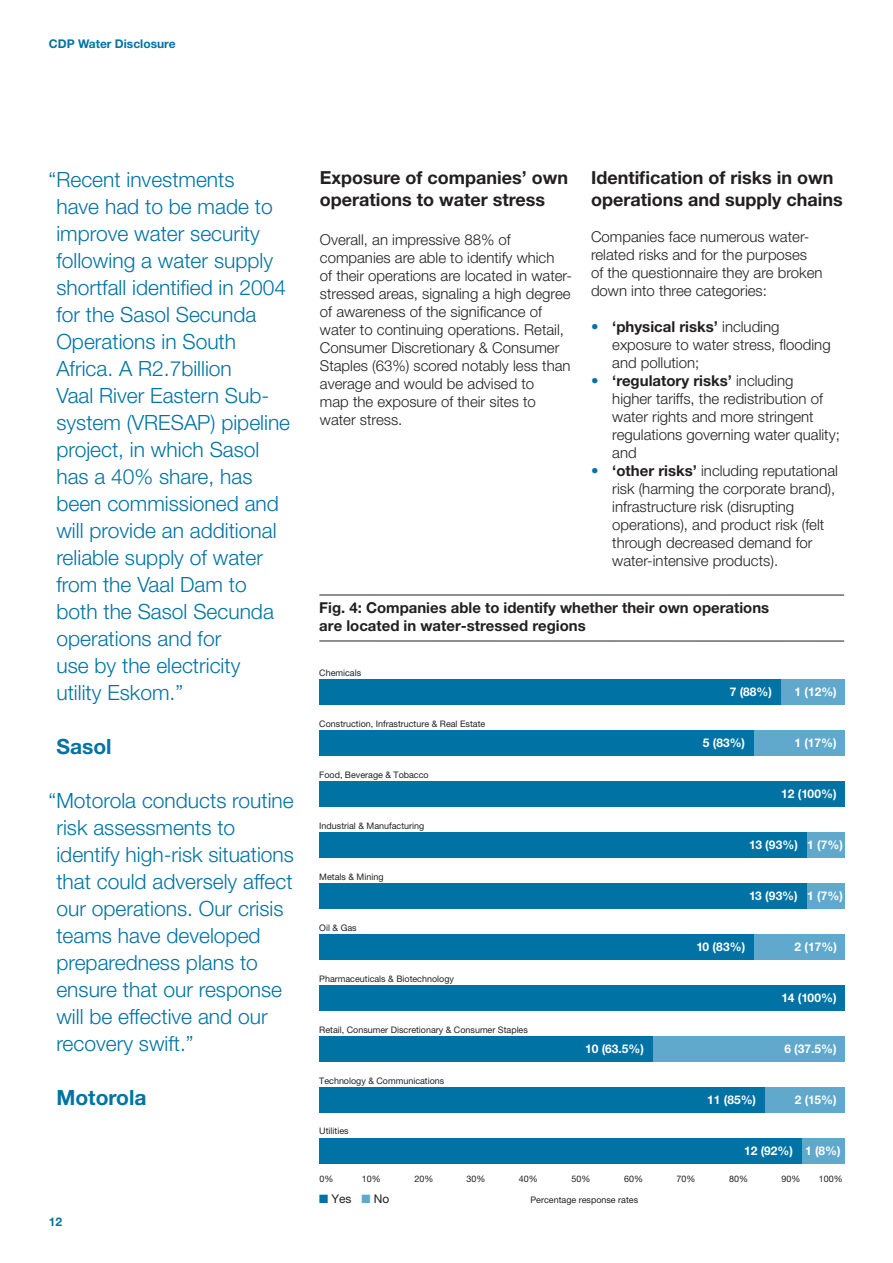
<style>
.page{position:relative;width:893px;height:1263px;background:#fff}
.page>*{position:absolute;margin:0;border:0;box-sizing:border-box;transform-origin:0 0}
.t1{font:300 21px/27px "Helvetica Neue";color:#0073a4}
.t2{font:700 21px "Helvetica Neue";color:#0073a4}
.t3{font:700 18px/21.6px "Helvetica Neue";color:#231f20}
.t4{font:300 15px/18px "Helvetica Neue";color:#231f20}
.t5{font:700 15px/18px "Helvetica Neue";color:#231f20}
.t6{font:700 12px "Helvetica Neue";color:#fff}
.t7{font:700 12px "Helvetica Neue";color:#0073a4}
.t8{font:12px "Helvetica Neue";color:#231f20}
.t9{font:9px "Helvetica Neue";color:#231f20}
.s1{color:#0073a4}
.s2{font-weight:700}
.s3{color:#60a9cc}
</style>
<div class="page">
<div style="left:319px;top:985px;width:526px;height:26px;background:#0073a4"></div>
<div style="left:319px;top:781px;width:526px;height:26px;background:#0073a4"></div>
<div style="left:401px;top:832px;width:444px;height:26px;background:#60a9cc"></div>
<div style="left:429px;top:883px;width:416px;height:26px;background:#60a9cc"></div>
<div style="left:535px;top:679px;width:310px;height:26px;background:#60a9cc"></div>
<div style="left:552px;top:730px;width:293px;height:26px;background:#60a9cc"></div>
<div style="left:413px;top:934px;width:432px;height:26px;background:#60a9cc"></div>
<div style="left:381px;top:1036px;width:464px;height:26px;background:#60a9cc"></div>
<div style="left:557px;top:1087px;width:288px;height:25px;background:#60a9cc"></div>
<div style="left:639px;top:1138px;width:206px;height:25px;background:#60a9cc"></div>
<hr style="left:319px;top:595px;width:525px;height:1px;background:#231f20">
<hr style="left:319px;top:641px;width:525px;height:1px;background:#231f20">
<div style="left:319px;top:679px;width:461px;height:26px;background:#0073a4"></div>
<div style="left:319px;top:832px;width:487px;height:26px;background:#0073a4"></div>
<div style="left:319px;top:934px;width:435px;height:26px;background:#0073a4"></div>
<div style="left:319px;top:1036px;width:333px;height:26px;background:#0073a4"></div>
<div style="left:319px;top:883px;width:487px;height:26px;background:#0073a4"></div>
<div style="left:319px;top:730px;width:435px;height:26px;background:#0073a4"></div>
<div style="left:319px;top:1087px;width:445px;height:25px;background:#0073a4"></div>
<div style="left:319px;top:1138px;width:482px;height:25px;background:#0073a4"></div>
<p class="t7" style="left:49px;top:36px;width:128px">CDP Water Disclosure</p>
<p class="t1" style="left:56px;top:165px;width:235px;text-indent:-8px">“Recent investments<br>have had to be made to improve water security following a water supply shortfall identified in 2004 for the Sasol Secunda<br>Operations in South<br>Africa. A R2.7billion<br>Vaal River Eastern Sub&shy;system (VRESAP) pipeline project, in which Sasol has a 40% share, has been commissioned and will provide an additional reliable supply of water from the Vaal Dam to both the Sasol Secunda operations and for<br>use by the electricity utility Eskom.”</p>
<h1 class="t2" style="left:56px;top:733px;width:57px">Sasol</h1>
<p class="t1" style="left:56px;top:786px;width:239px;text-indent:-8px">“Motorola conducts routine risk assessments to identify high-risk situations that could adversely affect our operations. Our crisis teams have developed preparedness plans to ensure that our response will be effective and our recovery swift.”</p>
<h1 class="t2" style="left:56px;top:1084px;width:92px">Motorola</h1>
<p class="t7" style="left:49px;top:1214px;width:15px">12</p>
<p class="t3" style="left:320px;top:167px;width:250px">Exposure of companies’ own operations to water stress</p>
<p class="t4" style="left:320px;top:231px;width:254px">Overall, an impressive 88% of companies are able to identify which<br>of their operations are located in water&shy;stressed areas, signaling a high degree of awareness of the significance of water to continuing operations. Retail, Consumer Discretionary &amp; Consumer Staples (63%) scored notably less than average and would be advised to<br>map the exposure of their sites to water stress.</p>
<p class="t3" style="left:591px;top:167px;width:253px">Identification of risks in own operations and supply chains</p>
<p class="t4" style="left:591px;top:227px;width:233px">Companies face numerous water&shy;related risks and for the purposes of the questionnaire they are broken down into three categories:</p>
<p class="t4" style="left:612px;top:317px;width:220px;text-indent:-21px"><span class="s1">•</span> <span class="s2">‘physical risks’</span> including exposure to water stress, flooding and pollution;</p>
<p class="t4" style="left:612px;top:371px;width:229px;text-indent:-21px"><span class="s1">•</span> <span class="s2">‘regulatory risks’</span> including<br>higher tariffs, the redistribution of water rights and more stringent regulations governing water quality; and</p>
<p class="t4" style="left:612px;top:461px;width:227px;text-indent:-21px"><span class="s1">•</span> <span class="s2">‘other risks’</span> including reputational risk (harming the corporate brand), infrastructure risk (disrupting operations), and product risk (felt through decreased demand for water-intensive products).</p>
<p class="t5" style="left:319px;top:598px;width:451px">Fig. 4: Companies able to identify whether their own operations are located in water-stressed regions</p>
<p class="t9" style="left:319px;top:667px;width:43px">Chemicals</p>
<p class="t9" style="left:319px;top:718px;width:168px">Construction, Infrastructure &amp; Real Estate</p>
<p class="t9" style="left:319px;top:769px;width:111px">Food, Beverage &amp; Tobacco</p>
<p class="t9" style="left:319px;top:820px;width:106px">Industrial &amp; Manufacturing</p>
<p class="t9" style="left:319px;top:871px;width:66px">Metals &amp; Mining</p>
<p class="t9" style="left:319px;top:922px;width:39px">Oil &amp; Gas</p>
<p class="t9" style="left:319px;top:973px;width:136px">Pharmaceuticals &amp; Biotechnology</p>
<p class="t9" style="left:319px;top:1024px;width:210px">Retail, Consumer Discretionary &amp; Consumer Staples</p>
<p class="t9" style="left:319px;top:1075px;width:127px">Technology &amp; Communications</p>
<p class="t9" style="left:319px;top:1126px;width:31px">Utilities</p>
<p class="t6" style="left:730px;top:684px;width:44px">7 (88%)</p>
<p class="t6" style="left:794px;top:684px;width:44px">1 (12%)</p>
<p class="t6" style="left:703px;top:735px;width:44px">5 (83%)</p>
<p class="t6" style="left:794px;top:735px;width:44px">1 (17%)</p>
<p class="t6" style="left:781px;top:786px;width:57px">12 (100%)</p>
<p class="t6" style="left:749px;top:837px;width:95px">13 (93%) 1 (7%)</p>
<p class="t6" style="left:749px;top:888px;width:95px">13 (93%) 1 (7%)</p>
<p class="t6" style="left:696px;top:939px;width:50px">10 (83%)</p>
<p class="t6" style="left:795px;top:939px;width:44px">2 (17%)</p>
<p class="t6" style="left:781px;top:990px;width:57px">14 (100%)</p>
<p class="t6" style="left:585px;top:1041px;width:60px">10 (63.5%)</p>
<p class="t6" style="left:784px;top:1041px;width:54px">6 (37.5%)</p>
<p class="t6" style="left:707px;top:1092px;width:50px">11 (85%)</p>
<p class="t6" style="left:795px;top:1092px;width:43px">2 (15%)</p>
<p class="t6" style="left:744px;top:1143px;width:98px">12 (92%) 1 (8%)</p>
<p class="t9" style="left:319px;top:1173px;width:15px">0%</p>
<p class="t9" style="left:362px;top:1173px;width:20px">10%</p>
<p class="t9" style="left:414px;top:1173px;width:20px">20%</p>
<p class="t9" style="left:467px;top:1173px;width:20px">30%</p>
<p class="t9" style="left:519px;top:1173px;width:20px">40%</p>
<p class="t9" style="left:572px;top:1173px;width:20px">50%</p>
<p class="t9" style="left:624px;top:1173px;width:20px">60%</p>
<p class="t9" style="left:677px;top:1173px;width:20px">70%</p>
<p class="t9" style="left:729px;top:1173px;width:20px">80%</p>
<p class="t9" style="left:782px;top:1173px;width:20px">90%</p>
<p class="t9" style="left:819px;top:1173px;width:25px">100%</p>
<p class="t8" style="left:319px;top:1191px;width:72px"><span class="s1">■</span> Yes <span class="s3">■</span> No</p>
<p class="t9" style="left:530px;top:1194px;width:109px">Percentage response rates</p>
</div>
